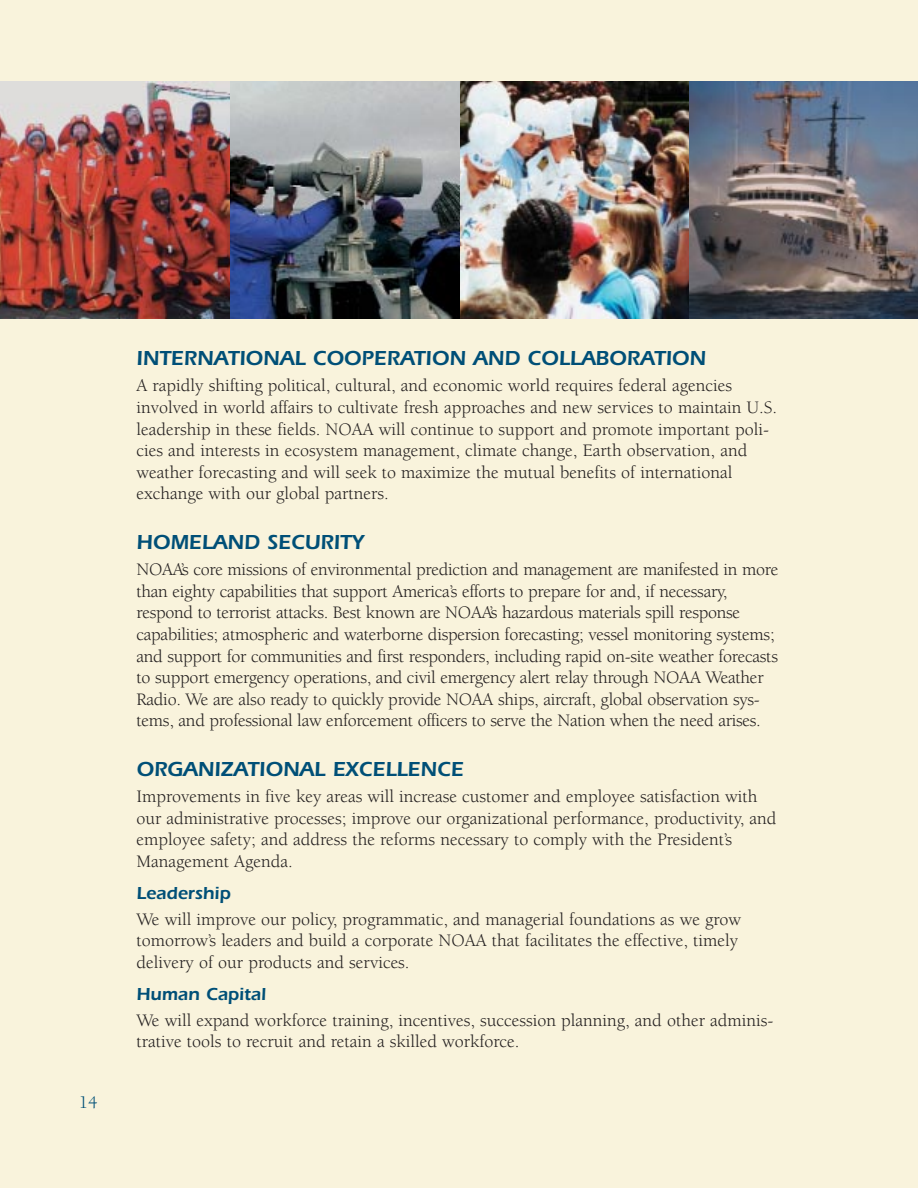
<style>
.page{position:relative;width:918px;height:1188px;background:#f9f3dc}
.page>*{position:absolute;margin:0;border:0;box-sizing:border-box;transform-origin:0 0}
.t1{font:600 21px "Itc Eras";color:#004f77}
.t2{font:18px/21.6px "Berkeley";color:#231f1f}
.t3{font:600 18px "Itc Eras";color:#004f77}
.t4{font:18px "Berkeley";color:#004f77}
</style>
<div class="page">
<img style="left:0;top:81px;width:230px;height:238px">
<img style="left:460px;top:81px;width:229px;height:238px">
<img style="left:230px;top:81px;width:230px;height:238px">
<svg style="left:689px;top:81px;width:229px;height:238px;background:#696972"></svg>
<p class="t4" style="left:79px;top:1095px;width:20px">14</p>
<p class="t1" style="left:136px;top:351px;width:571px">INTERNATIONAL COOPERATION AND COLLABORATION</p>
<p class="t2" style="left:136px;top:377px;width:642px">A rapidly shifting political, cultural, and economic world requires federal agencies involved in world affairs to cultivate fresh approaches and new services to maintain U.S. leadership in these fields. NOAA will continue to support and promote important poli&shy;cies and interests in ecosystem management, climate change, Earth observation, and weather forecasting and will seek to maximize the mutual benefits of international exchange with our global partners.</p>
<p class="t1" style="left:136px;top:535px;width:229px">HOMELAND SECURITY</p>
<p class="t2" style="left:136px;top:560px;width:643px">NOAA’s core missions of environmental prediction and management are manifested in more than eighty capabilities that support America’s efforts to prepare for and, if necessary, respond to terrorist attacks. Best known are NOAA’s hazardous materials spill response capabilities; atmospheric and waterborne dispersion forecasting; vessel monitoring systems; and support for communities and first responders, including rapid on-site weather forecasts to support emergency operations, and civil emergency alert relay through NOAA Weather Radio. We are also ready to quickly provide NOAA ships, aircraft, global observation sys&shy;tems, and professional law enforcement officers to serve the Nation when the need arises.</p>
<p class="t1" style="left:136px;top:762px;width:329px">ORGANIZATIONAL EXCELLENCE</p>
<p class="t2" style="left:136px;top:787px;width:642px">Improvements in five key areas will increase customer and employee satisfaction with our administrative processes; improve our organizational performance, productivity, and employee safety; and address the reforms necessary to comply with the President’s Management Agenda.</p>
<p class="t3" style="left:136px;top:887px;width:96px">Leadership</p>
<p class="t2" style="left:136px;top:910px;width:606px">We will improve our policy, programmatic, and managerial foundations as we grow tomorrow’s leaders and build a corporate NOAA that facilitates the effective, timely delivery of our products and services.</p>
<p class="t3" style="left:137px;top:988px;width:131px">Human Capital</p>
<p class="t2" style="left:137px;top:1011px;width:638px">We will expand workforce training, incentives, succession planning, and other adminis&shy;trative tools to recruit and retain a skilled workforce.</p>
</div>
